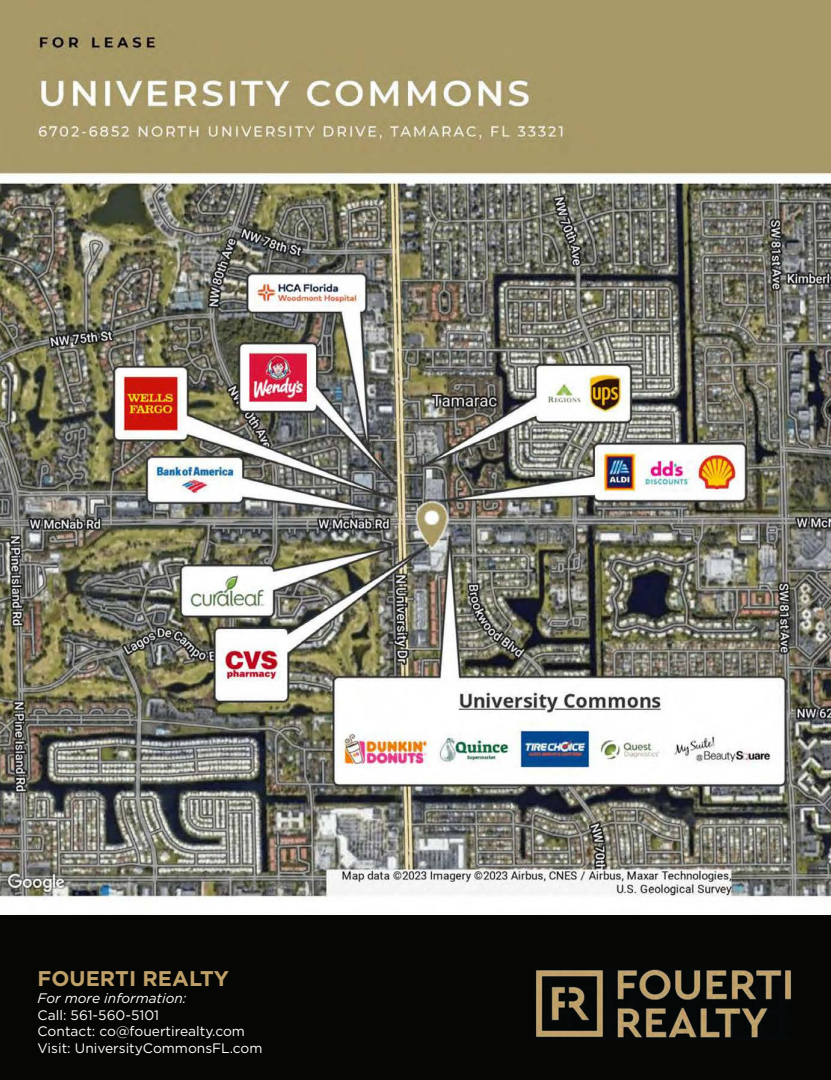
<style>
.page{position:relative;width:831px;height:1080px;background:#fff}
.page>*{position:absolute;margin:0;border:0;box-sizing:border-box;transform-origin:0 0}
.t1{font:700 21.25px "Gotham";color:#bfa069}
.t2{font:13.75px/16.5px "Gotham";color:#fff}
.t3{font:italic 13.75px "Gotham";color:#fff}
</style>
<div class="page">
<img style="left:0;top:0;width:830px;height:916px">
<div style="left:0;top:916px;width:830px;height:164px;background:#060705"></div>
<img style="left:536px;top:969px;width:255px;height:69px">
<h1 class="t1" style="left:38px;top:965px;width:193px">FOUERTI REALTY</h1>
<p class="t3" style="left:38px;top:990px;width:150px">For more information:</p>
<p class="t2" style="left:38px;top:1006px;width:226px">Call: 561-560-5101<br>Contact: co@fouertirealty.com<br>Visit: UniversityCommonsFL.com</p>
</div>
